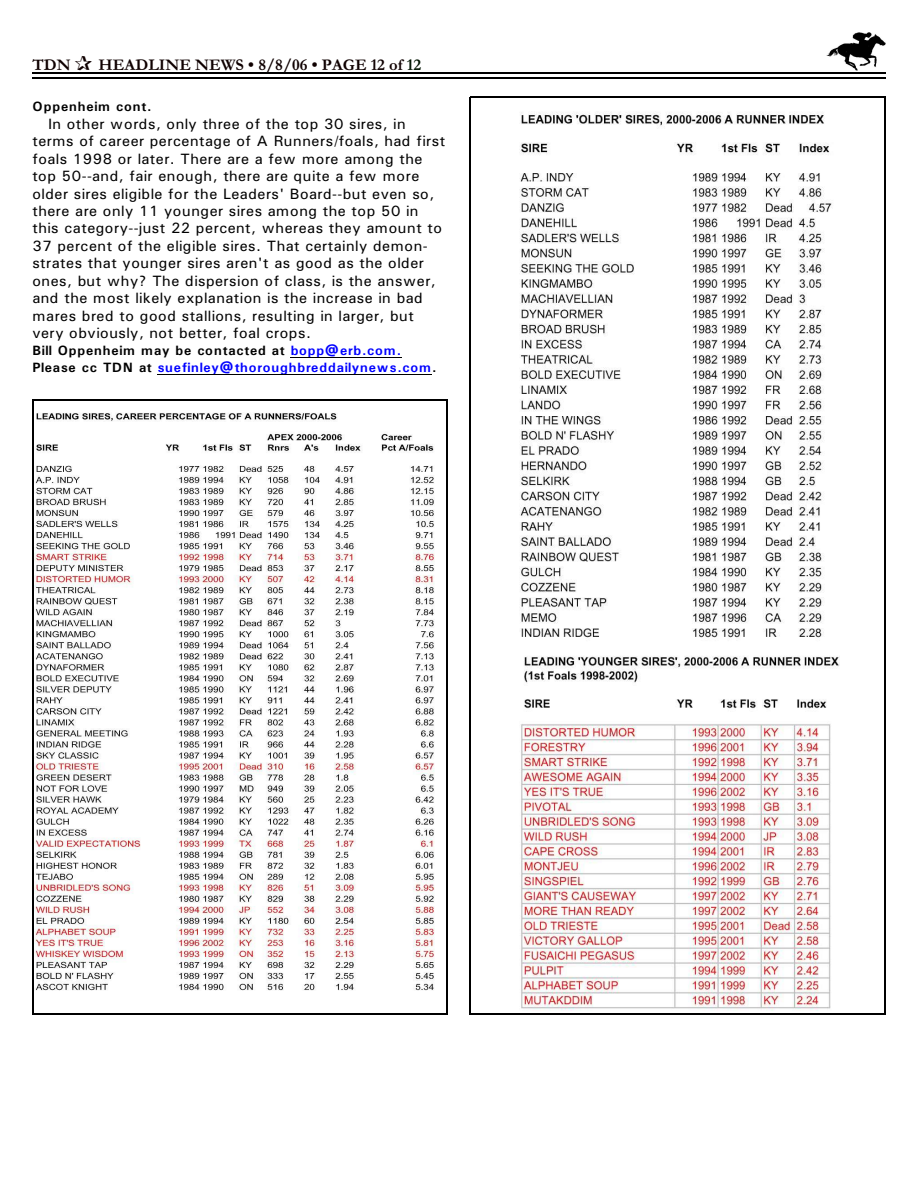
<style>
.page{position:relative;width:918px;height:1188px;background:#fff}
.page>*{position:absolute;margin:0;border:0;box-sizing:border-box;transform-origin:0 0}
.t1{font:700 16.5px "Garamond";letter-spacing:.005em;color:#0f0000}
.t2{font:15px/17.4px "Univers";letter-spacing:.03em;color:#000}
.t3{font:700 13.5px/17.1px "Univers";letter-spacing:.065em;color:#00f}
.t4{font:700 13.5px "Univers";letter-spacing:.065em;color:#000}
.s1{color:#001400}
.s2{color:#000}
</style>
<div class="page">
<img style="left:826px;top:32px;width:60px;height:38px">
<hr style="left:32px;top:72px;width:853px;height:1px;background:#000">
<hr style="left:32px;top:77px;width:853px;height:2px;background:#000">
<img style="left:521px;top:656px;width:319px;height:355px">
<img style="left:520px;top:112px;width:312px;height:526px">
<hr style="left:470px;top:97px;width:1px;height:917px;background:#000">
<hr style="left:884px;top:97px;width:1px;height:917px;background:#000">
<hr style="left:470px;top:97px;width:415px;height:1px;background:#000">
<hr style="left:470px;top:1013px;width:415px;height:2px;background:#000">
<img style="left:34px;top:401px;width:413px;height:613px">
<hr style="left:32px;top:400px;width:2px;height:615px;background:#000">
<hr style="left:447px;top:400px;width:1px;height:615px;background:#000">
<hr style="left:32px;top:400px;width:416px;height:1px;background:#000">
<hr style="left:32px;top:1014px;width:416px;height:1px;background:#000">
<hr style="left:291px;top:357px;width:111px;height:1px;background:#000">
<hr style="left:158px;top:374px;width:274px;height:1px;background:#000">
<p class="t1" style="left:32px;top:59px;width:40px">TDN</p>
<p class="t1" style="left:98px;top:59px;width:324px">HEADLINE NEWS • 8/8/06 • PAGE 12 of <span class="s1">12</span></p>
<p class="t4" style="left:32px;top:102px;width:121px">Oppenheim cont.</p>
<p class="t2" style="left:32px;top:116px;width:415px;text-indent:16px">In other words, only three of the top 30 sires, in terms of career percentage of A Runners/foals, had first foals 1998 or later. There are a few more among the top 50--and, fair enough, there are quite a few more older sires eligible for the Leaders' Board--but even so, there are only 11 younger sires among the top 50 in this category--just 22 percent, whereas they amount to 37 percent of the eligible sires. That certainly demon&shy;strates that younger sires aren't as good as the older ones, but why? The dispersion of class, is the answer, and the most likely explanation is the increase in bad mares bred to good stallions, resulting in larger, but very obviously, not better, foal crops.</p>
<p class="t3" style="left:32px;top:343px;width:406px"><span class="s2">Bill Oppenheim may be contacted at</span> bopp@erb.com.<br><span class="s2">Please cc TDN at</span> suefinley@thoroughbreddailynews.com<span class="s2">.</span></p>
</div>
